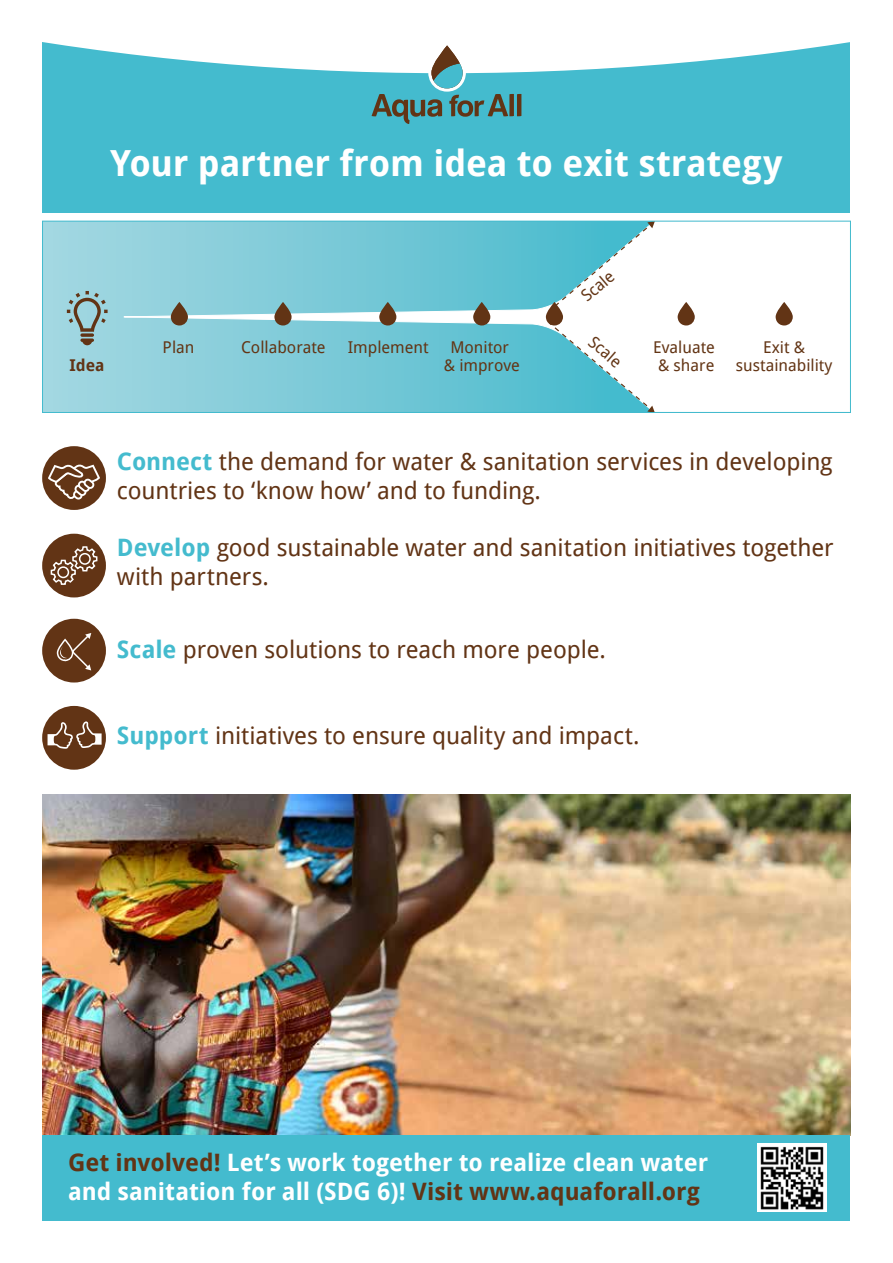
<style>
.page{position:relative;width:893px;height:1263px;background:#fff}
.page>*{position:absolute;margin:0;border:0;box-sizing:border-box;transform-origin:0 0}
.t1{font:700 36px "Droid Sans";letter-spacing:-.005em;color:#fff}
.t2{font:24px/28.8px "Droid Sans";letter-spacing:-.005em;color:#623415}
.t3{font:700 24px/28.8px "Droid Sans";letter-spacing:-.005em;color:#fff}
.t4{font:16.2px/18px "Droid Sans";color:#633515}
.t5{font:700 16.2px "Droid Sans";color:#623415}
.s1{font-weight:700;color:#44bbce}
.s2{color:#623415}
</style>
<div class="page">
<div style="left:43px;top:43px;width:807px;height:170px;background:#44bbce"></div>
<svg style="left:42px;top:42px;width:808px;height:31px;fill:#fff"></svg>
<svg style="left:372px;top:43px;width:149px;height:80px"></svg>
<div style="left:43px;top:221px;width:807px;height:191px;background:#9ed6e0"></div>
<svg style="left:123px;top:223px;width:726px;height:188px;background:#a6dbe4"></svg>
<svg style="left:171px;top:302px;width:17px;height:23px"></svg>
<svg style="left:274px;top:302px;width:18px;height:23px"></svg>
<svg style="left:379px;top:302px;width:17px;height:23px"></svg>
<svg style="left:473px;top:302px;width:17px;height:23px"></svg>
<svg style="left:67px;top:291px;width:41px;height:54px"></svg>
<svg style="left:546px;top:223px;width:109px;height:188px;background:#a8dbe3"></svg>
<svg style="left:678px;top:302px;width:17px;height:23px"></svg>
<svg style="left:776px;top:302px;width:17px;height:23px"></svg>
<div style="left:42px;top:221px;width:809px;height:192px;border:1px solid #44bbce"></div>
<img style="left:43px;top:794px;width:807px;height:341px">
<div style="left:43px;top:1135px;width:807px;height:85px;background:#44bbce"></div>
<img style="left:758px;top:1144px;width:68px;height:68px">
<div style="left:42px;top:446px;width:64px;height:64px;background:#623415;border-radius:50%"></div>
<div style="left:42px;top:534px;width:64px;height:63px;background:#623415;border-radius:50%"></div>
<div style="left:42px;top:619px;width:64px;height:63px;background:#623415;border-radius:50%"></div>
<div style="left:42px;top:706px;width:64px;height:64px;background:#623415;border-radius:50%"></div>
<svg style="left:48px;top:721px;width:54px;height:28px"></svg>
<svg style="left:47px;top:464px;width:54px;height:36px"></svg>
<svg style="left:50px;top:546px;width:48px;height:39px"></svg>
<svg style="left:56px;top:633px;width:35px;height:37px"></svg>
<h1 class="t1" style="left:110px;top:138px;width:674px">Your partner from idea to exit strategy</h1>
<p class="t4" style="left:163px;top:338px;width:33px">Plan</p>
<p class="t4" style="left:241px;top:338px;width:86px">Collaborate</p>
<p class="t4" style="left:348px;top:338px;width:82px">Implement</p>
<p class="t4" style="left:450px;top:338px;width:60px">Monitor</p>
<p class="t5" style="left:70px;top:354px;width:37px">Idea</p>
<p class="t4" style="left:444px;top:356px;width:78px">&amp; improve</p>
<p class="t4" style="left:577px;top:291px;width:39px;rotate:-40deg">Scale</p>
<p class="t4" style="left:597px;top:332px;width:39px;rotate:41deg">Scale</p>
<p class="t4" style="left:653px;top:338px;width:63px">Evaluate &amp; share</p>
<p class="t4" style="left:736px;top:338px;width:98px;text-align:center">Exit &amp; sustainability</p>
<p class="t2" style="left:117px;top:446px;width:717px"><span class="s1">Connect</span> the demand for water &amp; sanitation services in developing countries to ‘know how’ and to funding.</p>
<p class="t2" style="left:117px;top:532px;width:718px"><span class="s1">Develop</span> good sustainable water and sanitation initiatives together with partners.</p>
<p class="t2" style="left:117px;top:634px;width:490px"><span class="s1">Scale</span> proven solutions to reach more people.</p>
<p class="t2" style="left:117px;top:720px;width:524px"><span class="s1">Support</span> initiatives to ensure quality and impact.</p>
<p class="t3" style="left:68px;top:1147px;width:642px"><span class="s2">Get involved!</span> Let’s work together to realize clean water and sanitation for all (SDG 6)! <span class="s2">Visit www.aquaforall.org</span></p>
</div>
